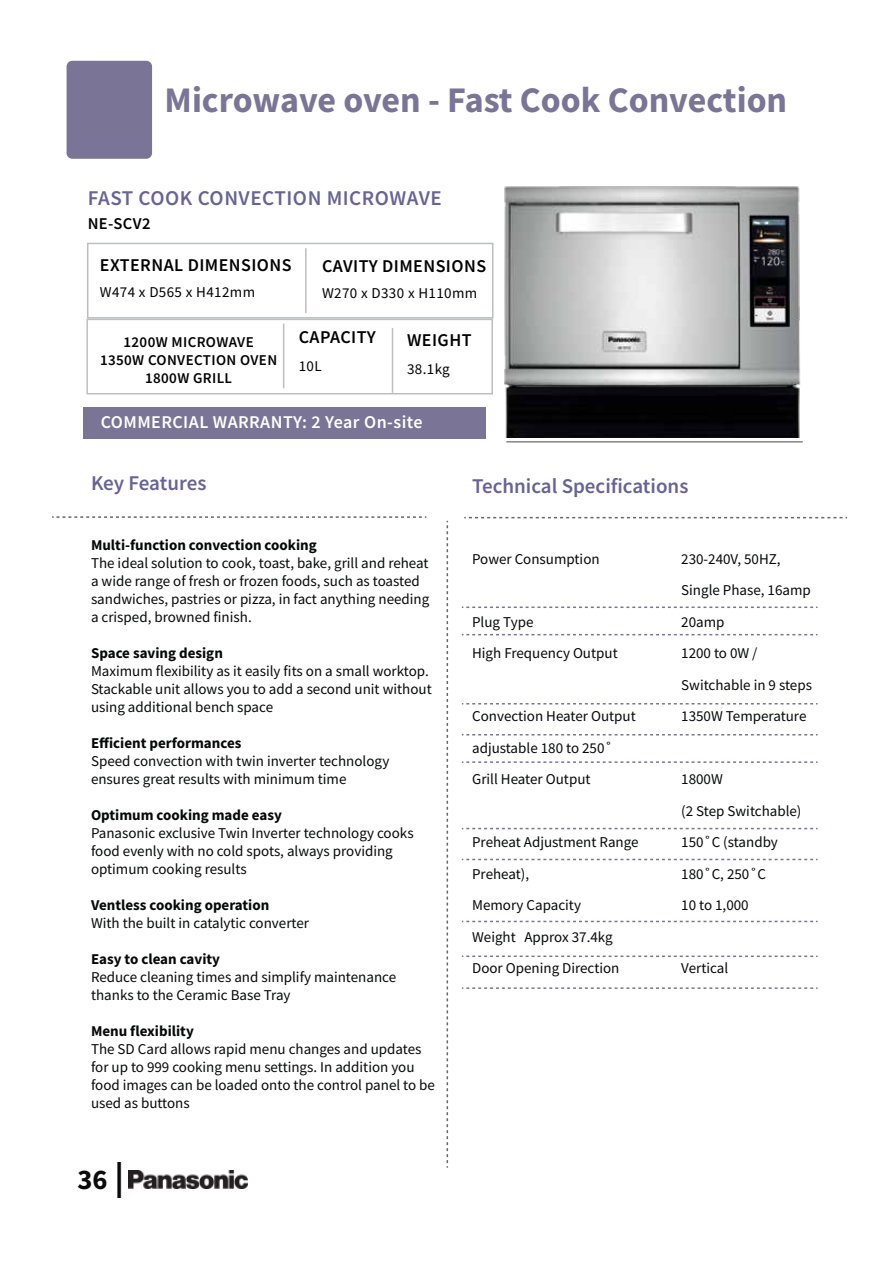
<style>
.page{position:relative;width:893px;height:1263px;background:#fff}
.page>*{position:absolute;margin:0;border:0;box-sizing:border-box;transform-origin:0 0}
.t1{font:700 36px "Source Sans Pro";color:#7a7496}
.t2{font:700 28.5px "Source Sans Pro";color:#0b0b0c}
.t3{font:600 21px "Source Sans Pro";color:#686296}
.t4{font:600 21px "Source Sans Pro";letter-spacing:.025em;color:#696396}
.t5{font:600 18px "Source Sans Pro";letter-spacing:.025em;color:#020202}
.t6{font:600 18px "Source Sans Pro";letter-spacing:.025em;color:#fff}
.t7{font:600 16.5px "Source Sans Pro";letter-spacing:.025em;color:#020202}
.t8{font:15px/18px "Source Sans Pro";color:#070808}
.t9{font:700 15px "Source Sans Pro";color:#070808}
.t10{font:600 15px/18px "Source Sans Pro";letter-spacing:.025em;color:#020202;text-align:center}
.t11{font:15px "Source Sans Pro";letter-spacing:.025em;color:#020202}
.s1{font-size:36px}
</style>
<div class="page">
<img style="left:504px;top:186px;width:297px;height:252px">
<div style="left:87px;top:243px;width:406px;height:76px;border:2px solid #bcbec0"></div>
<hr style="left:305px;top:248px;width:2px;height:65px;background:#bcbec0">
<hr style="left:283px;top:324px;width:1px;height:64px;background:#bcbec0">
<div style="left:86px;top:319px;width:407px;height:75px;border:2px solid #bcbec0"></div>
<div style="left:83px;top:407px;width:403px;height:32px;background:#7a7496"></div>
<hr style="left:392px;top:328px;width:1px;height:65px;background:#bcbec0">
<svg style="left:52px;top:516px;width:374px;height:2px"></svg>
<svg style="left:464px;top:517px;width:383px;height:1px"></svg>
<svg style="left:447px;top:521px;width:1px;height:647px"></svg>
<svg style="left:462px;top:606px;width:355px;height:2px"></svg>
<svg style="left:462px;top:634px;width:355px;height:1px"></svg>
<svg style="left:462px;top:703px;width:355px;height:1px"></svg>
<svg style="left:462px;top:734px;width:355px;height:1px"></svg>
<svg style="left:462px;top:761px;width:355px;height:2px"></svg>
<svg style="left:462px;top:828px;width:355px;height:1px"></svg>
<svg style="left:462px;top:859px;width:355px;height:1px"></svg>
<svg style="left:462px;top:921px;width:355px;height:1px"></svg>
<svg style="left:462px;top:955px;width:355px;height:2px"></svg>
<svg style="left:462px;top:987px;width:355px;height:2px"></svg>
<hr style="left:506px;top:441px;width:297px;height:2px;background:#848484">
<img style="left:128px;top:1170px;width:119px;height:18px">
<div style="left:67px;top:61px;width:85px;height:98px;background:#7a7496;border-radius:6px"></div>
<h1 class="t1" style="left:165px;top:76px;width:624px">Microwave oven - Fast Cook Convection</h1>
<h3 class="t4" style="left:88px;top:184px;width:356px">FAST COOK CONVECTION MICROWAVE</h3>
<p class="t7" style="left:88px;top:213px;width:64px">NE-SCV2</p>
<p class="t5" style="left:100px;top:253px;width:193px">EXTERNAL DIMENSIONS</p>
<p class="t11" style="left:100px;top:283px;width:157px">W474 x D565 x H412mm</p>
<p class="t5" style="left:322px;top:254px;width:166px">CAVITY DIMENSIONS</p>
<p class="t11" style="left:322px;top:284px;width:157px">W270 x D330 x H110mm</p>
<p class="t5" style="left:299px;top:325px;width:79px">CAPACITY</p>
<p class="t5" style="left:407px;top:328px;width:66px">WEIGHT</p>
<p class="t10" style="left:100px;top:333px;width:179px">1200W MICROWAVE<br>1350W CONVECTION OVEN<br>1800W GRILL</p>
<p class="t6" style="left:101px;top:411px;width:323px">COMMERCIAL WARRANTY: 2 Year On-site</p>
<p class="t11" style="left:299px;top:356px;width:24px">10L</p>
<p class="t11" style="left:407px;top:359px;width:44px">38.1kg</p>
<h3 class="t3" style="left:91px;top:470px;width:117px">Key Features</h3>
<h3 class="t3" style="left:472px;top:472px;width:218px">Technical Specifications</h3>
<p class="t9" style="left:91px;top:535px;width:227px">Multi-function convection cooking</p>
<p class="t8" style="left:91px;top:554px;width:340px">The ideal solution to cook, toast, bake, grill and reheat a wide range of fresh or frozen foods, such as toasted sandwiches, pastries or pizza, in fact anything needing a crisped, browned finish.</p>
<p class="t9" style="left:91px;top:643px;width:133px">Space saving design</p>
<p class="t8" style="left:91px;top:662px;width:342px">Maximum flexibility as it easily fits on a small worktop.<br>Stackable unit allows you to add a second unit without using additional bench space</p>
<p class="t9" style="left:91px;top:733px;width:152px">Efficient performances</p>
<p class="t8" style="left:91px;top:752px;width:300px">Speed convection with twin inverter technology ensures great results with minimum time</p>
<p class="t9" style="left:91px;top:805px;width:192px">Optimum cooking made easy</p>
<p class="t8" style="left:91px;top:824px;width:324px">Panasonic exclusive Twin Inverter technology cooks food evenly with no cold spots, always providing optimum cooking results</p>
<p class="t9" style="left:91px;top:895px;width:180px">Ventless cooking operation</p>
<p class="t8" style="left:91px;top:914px;width:220px">With the built in catalytic converter</p>
<p class="t9" style="left:91px;top:949px;width:131px">Easy to clean cavity</p>
<p class="t8" style="left:91px;top:968px;width:307px">Reduce cleaning times and simplify maintenance thanks to the Ceramic Base Tray</p>
<p class="t9" style="left:91px;top:1021px;width:104px">Menu flexibility</p>
<p class="t8" style="left:91px;top:1040px;width:345px">The SD Card allows rapid menu changes and updates for up to 999 cooking menu settings. In addition you food images can be loaded onto the control panel to be used as buttons</p>
<h2 class="t2" style="left:77px;top:1160px;width:48px">36 <span class="s1">|</span></h2>
<p class="t8" style="left:472px;top:550px;width:129px">Power Consumption</p>
<p class="t8" style="left:681px;top:543px;width:131px;line-height:31.5px">230-240V, 50HZ,<br>Single Phase, 16amp</p>
<p class="t8" style="left:472px;top:613px;width:63px">Plug Type</p>
<p class="t8" style="left:681px;top:613px;width:45px">20amp</p>
<p class="t8" style="left:472px;top:644px;width:147px">High Frequency Output</p>
<p class="t8" style="left:681px;top:637px;width:132px;line-height:31.5px">1200 to 0W /<br>Switchable in 9 steps</p>
<p class="t8" style="left:472px;top:707px;width:165px">Convection Heater Output</p>
<p class="t8" style="left:681px;top:707px;width:127px">1350W Temperature</p>
<p class="t8" style="left:472px;top:732px;width:142px;line-height:31.5px">adjustable 180 to 250˚<br>Grill Heater Output</p>
<p class="t8" style="left:681px;top:763px;width:122px;line-height:31.5px">1800W<br>(2 Step Switchable)</p>
<p class="t8" style="left:472px;top:833px;width:168px">Preheat Adjustment Range</p>
<p class="t8" style="left:681px;top:833px;width:98px">150˚C (standby</p>
<p class="t8" style="left:472px;top:865px;width:59px">Preheat),</p>
<p class="t8" style="left:681px;top:865px;width:86px">180˚C, 250˚C</p>
<p class="t8" style="left:472px;top:896px;width:110px">Memory Capacity</p>
<p class="t8" style="left:681px;top:896px;width:69px">10 to 1,000</p>
<p class="t8" style="left:472px;top:921px;width:149px;line-height:31.5px">Weight Approx 37.4kg<br>Door Opening Direction</p>
<p class="t8" style="left:681px;top:959px;width:48px">Vertical</p>
</div>
